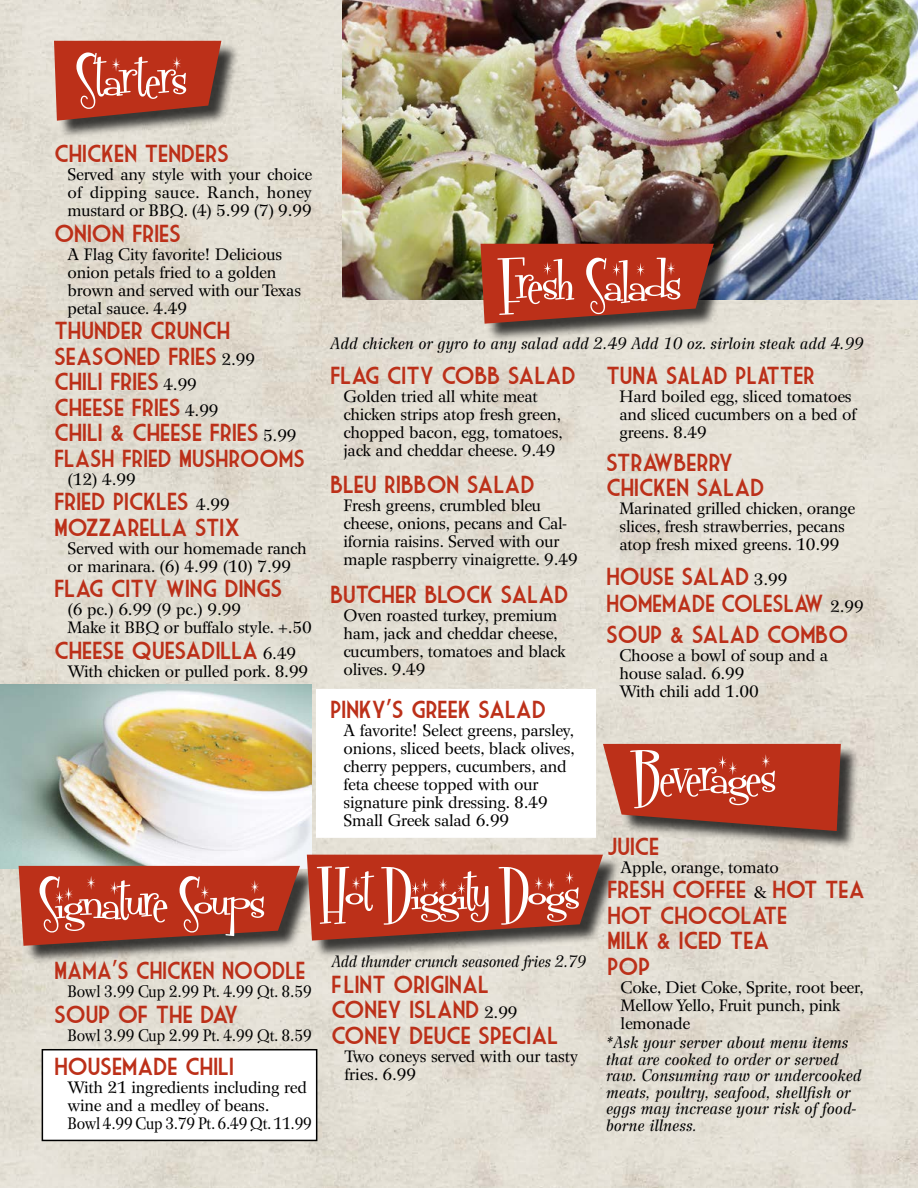
<style>
.page{position:relative;width:918px;height:1188px;background:#fff}
.page>*{position:absolute;margin:0;border:0;box-sizing:border-box;transform-origin:0 0}
.t1{font:60px "Fontdinerdotcom Sparkly";letter-spacing:-.025em;color:#fff}
.t2{font:24px/25.5px "Market Deco";letter-spacing:-.025em;color:#bc3019}
.t3{font:24px "Market Deco";letter-spacing:-.025em;color:#bc3019;scale:.95 1}
.t4{font:16.5px/18px "Wilke LT Std";letter-spacing:-.01em;color:#000}
.t5{font:italic 16.5px/16.5px "Wilke LT Std";letter-spacing:-.01em;color:#000}
.t6{font:16.5px "Wilke LT Std";letter-spacing:-.01em;color:#000;scale:.9 1}
.t7{font:italic 16.5px "Wilke LT Std";letter-spacing:-.01em;color:#000;scale:.95 1}
.s1{font-family:"Wilke LT Std";font-size:16.5px;color:#000}
.s2{font-size:15px}
</style>
<div class="page">
<img style="left:0;top:0;width:918px;height:1188px">
<img style="left:0;top:685px;width:312px;height:183px">
<div style="left:57px;top:43px;width:183px;height:96px;background:#000;opacity:.75"></div>
<svg style="left:54px;top:41px;width:167px;height:80px;background:#ad3521"></svg>
<img style="left:343px;top:0;width:575px;height:299px">
<div style="left:483px;top:246px;width:249px;height:96px;background:#000;opacity:.75"></div>
<svg style="left:481px;top:244px;width:233px;height:80px;background:#ad3520"></svg>
<div style="left:21px;top:868px;width:297px;height:96px;background:#000;opacity:.75"></div>
<svg style="left:19px;top:866px;width:281px;height:80px;background:#af3622"></svg>
<div style="left:309px;top:856px;width:312px;height:103px;background:#000;opacity:.75"></div>
<svg style="left:307px;top:855px;width:296px;height:86px;background:#af3723"></svg>
<div style="left:606px;top:746px;width:254px;height:104px;background:#000;opacity:.75"></div>
<svg style="left:603px;top:744px;width:238px;height:87px;background:#b43c27"></svg>
<div style="left:42px;top:1050px;width:275px;height:90px;background:#fff"></div>
<div style="left:42px;top:1049px;width:275px;height:92px;border:2px solid #000"></div>
<div style="left:316px;top:689px;width:280px;height:149px;background:#fff"></div>
<h1 class="t1" style="left:75px;top:37px;width:114px">Starters</h1>
<h2 class="t2" style="left:54px;top:141px;width:177px">CHICKEN TENDERS</h2>
<p class="t4" style="left:68px;top:166px;width:246px;text-align:justify">Served any style with your choice of dipping sauce. Ranch, honey mustard or BBQ. (4) 5.99 (7) 9.99</p>
<h2 class="t2" style="left:54px;top:220px;width:129px">ONION FRIES</h2>
<p class="t4" style="left:68px;top:245px;width:235px">A Flag City favorite! Delicious onion petals fried to a golden brown and served with our Texas petal sauce. 4.49</p>
<h2 class="t2" style="left:54px;top:318px;width:253px">THUNDER CRUNCH<br>SEASONED FRIES <span class="s1">2.99<br></span>CHILI FRIES <span class="s1">4.99<br></span>CHEESE FRIES <span class="s1">4.99<br></span>CHILI &amp; CHEESE FRIES <span class="s1">5.99<br></span>FLASH FRIED MUSHROOMS</h2>
<p class="t4" style="left:68px;top:470px;width:70px">(12) 4.99</p>
<h2 class="t2" style="left:54px;top:489px;width:188px">FRIED PICKLES <span class="s1">4.99<br></span>MOZZARELLA STIX</h2>
<p class="t4" style="left:68px;top:539px;width:241px">Served with our homemade ranch or marinara. (6) 4.99 (10) 7.99</p>
<h2 class="t2" style="left:54px;top:576px;width:230px">FLAG CITY WING DINGS</h2>
<p class="t4" style="left:67px;top:601px;width:246px">(6 pc.) 6.99 (9 pc.) 9.99<br>Make it BBQ or buffalo style. +.50</p>
<h2 class="t2" style="left:54px;top:637px;width:244px">CHEESE QUESADILLA <span class="s1">6.49</span></h2>
<p class="t4" style="left:67px;top:662px;width:242px">With chicken or pulled pork. 8.99</p>
<h1 class="t1" style="left:499px;top:242px;width:184px">Fresh Salads</h1>
<p class="t5" style="left:330px;top:335px;width:536px">Add chicken or gyro to any salad add 2.49 Add 10 oz. sirloin steak add 4.99</p>
<h2 class="t2" style="left:330px;top:362px;width:248px">FLAG CITY COBB SALAD</h2>
<p class="t4" style="left:344px;top:387px;width:221px">Golden tried all white meat chicken strips atop fresh green, chopped bacon, egg, tomatoes, jack and cheddar cheese. 9.49</p>
<h2 class="t2" style="left:330px;top:472px;width:207px">BLEU RIBBON SALAD</h2>
<p class="t4" style="left:344px;top:497px;width:236px">Fresh greens, crumbled bleu cheese, onions, pecans and Cal&shy;ifornia raisins. Served with our maple raspberry vinaigrette. 9.49</p>
<h2 class="t2" style="left:330px;top:581px;width:240px">BUTCHER BLOCK SALAD</h2>
<p class="t4" style="left:344px;top:606px;width:224px">Oven roasted turkey, premium ham, jack and cheddar cheese, cucumbers, tomatoes and black olives. 9.49</p>
<h2 class="t2" style="left:330px;top:697px;width:218px">PINKY’S GREEK SALAD</h2>
<p class="t4" style="left:344px;top:722px;width:233px">A favorite! Select greens, parsley, onions, sliced beets, black olives, cherry peppers, cucumbers, and feta cheese topped with our signature pink dressing. 8.49<br>Small Greek salad 6.99</p>
<h2 class="t2" style="left:606px;top:362px;width:211px">TUNA SALAD PLATTER</h2>
<p class="t4" style="left:620px;top:387px;width:238px">Hard boiled egg, sliced tomatoes and sliced cucumbers on a bed of greens. 8.49</p>
<h2 class="t2" style="left:606px;top:449px;width:160px">STRAWBERRY<br>CHICKEN SALAD</h2>
<p class="t4" style="left:620px;top:500px;width:237px">Marinated grilled chicken, orange slices, fresh strawberries, pecans atop fresh mixed greens. 10.99</p>
<h2 class="t2" style="left:606px;top:562px;width:260px;line-height:27px">HOUSE SALAD <span class="s1">3.99<br></span>HOMEMADE COLESLAW <span class="s1">2.99</span></h2>
<h2 class="t2" style="left:606px;top:622px;width:244px">SOUP &amp; SALAD COMBO</h2>
<p class="t4" style="left:620px;top:647px;width:210px">Choose a bowl of soup and a house salad. 6.99<br>With chili add 1.00</p>
<h1 class="t1" style="left:634px;top:735px;width:144px">Beverages</h1>
<h1 class="t1" style="left:38px;top:860px;width:229px">Signature Soups</h1>
<h1 class="t1" style="left:319px;top:851px;width:263px">Hot Diggity Dogs</h1>
<h2 class="t3" style="left:54px;top:957px;width:267px">MAMA’S CHICKEN NOODLE</h2>
<p class="t6" style="left:68px;top:982px;width:273px">Bowl 3.99 Cup 2.99 Pt. 4.99 Qt. 8.59</p>
<h2 class="t2" style="left:54px;top:1001px;width:186px">SOUP OF THE DAY</h2>
<p class="t6" style="left:68px;top:1025px;width:273px">Bowl 3.99 Cup 2.99 Pt. 4.99 Qt. 8.59</p>
<h2 class="t2" style="left:54px;top:1053px;width:182px">HOUSEMADE CHILI</h2>
<p class="t4" style="left:68px;top:1079px;width:246px">With 21 ingredients including red wine and a medley of beans.<br>Bowl 4.99 Cup 3.79 Pt. 6.49 Qt. 11.99</p>
<p class="t7" style="left:331px;top:951px;width:270px">Add thunder crunch seasoned fries 2.79</p>
<h2 class="t2" style="left:331px;top:971px;width:229px">FFLLINT ORIGINAL<br>CONEY ISLAND <span class="s1">2.99<br></span>CONEY DEUCE SPECIAL</h2>
<p class="t4" style="left:345px;top:1047px;width:235px">Two coneys served with our tasty fries. 6.99</p>
<h2 class="t2" style="left:607px;top:833px;width:54px">JUICE</h2>
<p class="t4" style="left:621px;top:858px;width:160px">Apple, orange, tomato</p>
<h2 class="t2" style="left:607px;top:877px;width:260px">FRESH COFFEE <span class="s1">&amp;</span> HOT TEA<br>HOT CHOCOLATE<br>MILK &amp; ICED TEA<br>POP</h2>
<p class="t4" style="left:621px;top:978px;width:245px">Coke, Diet Coke, Sprite, root beer,<br>Mellow Yello, Fruit punch, pink lemonade</p>
<p class="t5" style="left:606px;top:1034px;width:257px">*Ask your server about menu items that are cooked to order or served raw. Consuming raw or undercooked meats, poultry, seafood, shellfish or eggs may increase your risk of food&shy;borne illness<span class="s2">.</span></p>
</div>
